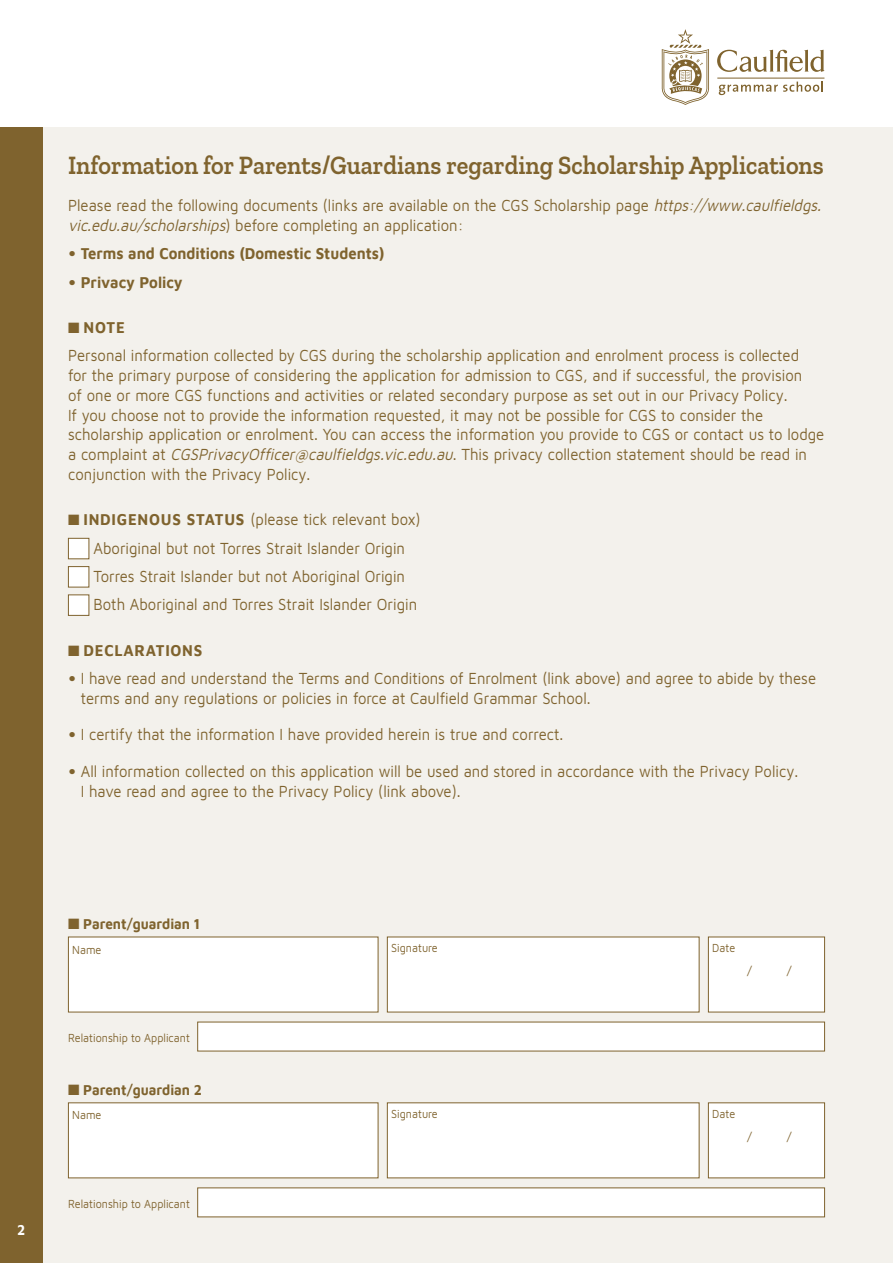
<style>
.page{position:relative;width:893px;height:1263px;background:#fff}
.page>*{position:absolute;margin:0;border:0;box-sizing:border-box;transform-origin:0 0}
.t1{font:600 27px "Zilla Slab";color:#7f632e;scale:.9 1}
.t2{font:16.5px/19.8px "Maven Pro";color:#7f632e;scale:.9 1}
.t3{font:700 16.5px "Maven Pro";color:#7f632e}
.t4{font:700 16.5px "Maven Pro";letter-spacing:.05em;color:#7f632e;scale:.9 1}
.t5{font:700 15px "Maven Pro";color:#7f632e;scale:.9 1}
.t6{font:700 15px "Maven Pro";color:#fff;scale:.9 1}
.t7{font:12px "Maven Pro";color:#7f632e;scale:.9 1}
.t8{font:12px "Maven Pro";color:#7f632e}
.s1{font-style:italic}
.s2{font-weight:700}
</style>
<div class="page">
<div style="left:0;top:128px;width:893px;height:1135px;background:#f3f1ec"></div>
<div style="left:0;top:128px;width:43px;height:1135px;background:#7f632e"></div>
<svg style="left:662px;top:29px;width:47px;height:76px"></svg>
<hr style="left:717px;top:78px;width:107px;height:1px;background:#7f632e">
<svg style="left:719px;top:82px;width:104px;height:13px"></svg>
<svg style="left:717px;top:50px;width:108px;height:22px"></svg>
<div style="left:68px;top:936px;width:310px;height:76px;background:#fff"></div>
<div style="left:68px;top:1102px;width:310px;height:76px;background:#fff"></div>
<div style="left:387px;top:936px;width:312px;height:76px;background:#fff"></div>
<div style="left:387px;top:1102px;width:312px;height:76px;background:#fff"></div>
<div style="left:708px;top:936px;width:117px;height:76px;background:#fff;border:1px solid #7f632e"></div>
<div style="left:708px;top:1102px;width:117px;height:76px;background:#fff;border:1px solid #7f632e"></div>
<div style="left:197px;top:1022px;width:628px;height:29px;background:#fff"></div>
<div style="left:197px;top:1187px;width:628px;height:30px;background:#fff"></div>
<div style="left:68px;top:538px;width:21px;height:21px;background:#fff;border:1px solid #7f632e"></div>
<div style="left:68px;top:566px;width:21px;height:21px;background:#fff;border:1px solid #7f632e"></div>
<div style="left:68px;top:594px;width:21px;height:22px;background:#fff;border:1px solid #7f632e"></div>
<h1 class="t1" style="left:68px;top:155px;width:841px">Information for Parents/Guardians regarding Scholarship Applications</h1>
<p class="t2" style="left:68px;top:197px;width:842px">Please read the following documents (links are available on the CGS Scholarship page <span class="s1">https://www.caulfieldgs. vic.edu.au/scholarships</span>) before completing an application:</p>
<p class="t3" style="left:68px;top:247px;width:318px">• Terms and Conditions (Domestic Students)</p>
<p class="t3" style="left:68px;top:275px;width:116px">• Privacy Policy</p>
<p class="t2" style="left:68px;top:314px;width:814px;line-height:28.3px">■ <span class="s2">NOTE<br></span>Personal information collected by CGS during the scholarship application and enrolment process is collected</p>
<p class="t2" style="left:68px;top:367px;width:842px">for the primary purpose of considering the application for admission to CGS, and if successful, the provision<br>of one or more CGS functions and activities or related secondary purpose as set out in our Privacy Policy.<br>If you choose not to provide the information requested, it may not be possible for CGS to consider the scholarship application or enrolment. You can access the information you provide to CGS or contact us to lodge a complaint at <span class="s1">CGSPrivacyOfficer@caulfieldgs.vic.edu.au</span>. This privacy collection statement should be read in conjunction with the Privacy Policy.</p>
<p class="t2" style="left:94px;top:507px;width:365px;line-height:28.3px;text-indent:-26px">■ <span class="s2">INDIGENOUS STATUS</span> (please tick relevant box)<br>Aboriginal but not Torres Strait Islander Origin Torres Strait Islander but not Aboriginal Origin Both Aboriginal and Torres Strait Islander Origin</p>
<p class="t4" style="left:68px;top:643px;width:151px">■ DECLARATIONS</p>
<p class="t2" style="left:81px;top:669px;width:818px;text-indent:-13px"><span class="s2">•</span> I have read and understand the Terms and Conditions of Enrolment (link above) and agree to abide by these terms and any regulations or policies in force at Caulfield Grammar School.</p>
<p class="t2" style="left:68px;top:726px;width:552px"><span class="s2">•</span> I certify that the information I have provided herein is true and correct.</p>
<p class="t2" style="left:81px;top:763px;width:799px;text-indent:-13px"><span class="s2">•</span> All information collected on this application will be used and stored in accordance with the Privacy Policy.<br>I have read and agree to the Privacy Policy (link above).</p>
<p class="t6" style="left:17px;top:1223px;width:11px">2</p>
<p class="t5" style="left:68px;top:917px;width:148px">■ Parent/guardian 1</p>
<p class="t7" style="left:72px;top:944px;width:34px">Name</p>
<p class="t7" style="left:68px;top:1033px;width:137px">Relationship to Applicant</p>
<p class="t5" style="left:68px;top:1083px;width:150px">■ Parent/guardian 2</p>
<p class="t7" style="left:72px;top:1110px;width:34px">Name</p>
<p class="t7" style="left:68px;top:1199px;width:137px">Relationship to Applicant</p>
<p class="t7" style="left:391px;top:943px;width:53px">Signature</p>
<p class="t7" style="left:391px;top:1109px;width:53px">Signature</p>
<p class="t7" style="left:712px;top:943px;width:27px">Date</p>
<p class="t8" style="left:747px;top:966px;width:6px">/</p>
<p class="t8" style="left:787px;top:966px;width:6px">/</p>
<p class="t7" style="left:712px;top:1109px;width:27px">Date</p>
<p class="t8" style="left:747px;top:1132px;width:6px">/</p>
<p class="t8" style="left:787px;top:1132px;width:6px">/</p>
</div>
